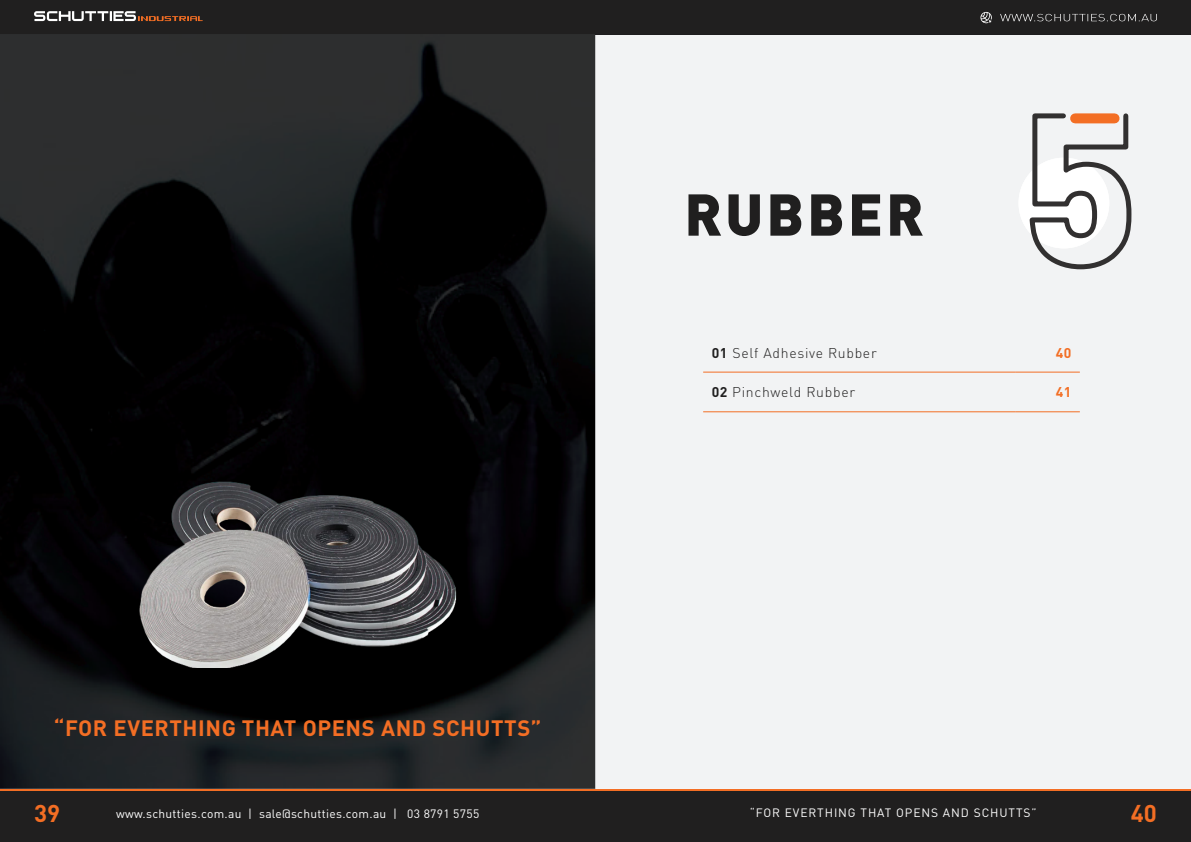
<style>
.page{position:relative;width:1191px;height:842px;background:#fff}
.page>*{position:absolute;margin:0;border:0;box-sizing:border-box;transform-origin:0 0}
.t1{font:900 58px "DIN Pro";letter-spacing:.05em;color:#201f1f}
.t2{font:700 24px "DIN Pro";color:#f36e24}
.t3{font:700 22px "DIN Pro";letter-spacing:.025em;color:#f36e24}
.t4{font:300 14px "DIN Pro";letter-spacing:.05em;color:#201f1f}
.t5{font:700 14px "DIN Pro";color:#f36e24}
.t6{font:12px "DIN Pro";letter-spacing:.025em;color:#fff}
.t7{font:12px "DIN Pro";letter-spacing:.075em;color:#fff}
.s1{font-weight:700}
</style>
<div class="page">
<div style="left:0;top:790px;width:595px;height:52px;background:#201f1f"></div>
<div style="left:595px;top:790px;width:596px;height:52px;background:#201f1f"></div>
<div style="left:561px;top:0;width:630px;height:34px;background:#201f1f"></div>
<div style="left:0;top:0;width:629px;height:34px;background:#201f1f"></div>
<hr style="left:561px;top:789px;width:630px;height:1px;background:#f36e24">
<hr style="left:0;top:789px;width:629px;height:1px;background:#f36e24">
<svg style="left:34px;top:11px;width:169px;height:10px"></svg>
<svg style="left:1000px;top:14px;width:157px;height:7px"></svg>
<svg style="left:980px;top:12px;width:12px;height:12px"></svg>
<img style="left:0;top:34px;width:595px;height:755px">
<img style="left:139px;top:482px;width:317px;height:185px">
<div style="left:595px;top:34px;width:596px;height:755px;background:#f2f3f4"></div>
<hr style="left:703px;top:412px;width:312px;height:1px;background:#f36e24">
<hr style="left:1015px;top:412px;width:64px;height:1px;background:#f36e24">
<hr style="left:703px;top:372px;width:312px;height:1px;background:#f36e24">
<hr style="left:1015px;top:372px;width:64px;height:1px;background:#f36e24">
<div style="left:1018px;top:158px;width:91px;height:90px;background:#fff;border-radius:50%"></div>
<svg style="left:1026px;top:111px;width:108px;height:161px"></svg>
<div style="left:1075px;top:113px;width:39px;height:10px;background:#f36e24"></div>
<h1 class="t1" style="left:684px;top:175px;width:241px">RUBBER</h1>
<h3 class="t3" style="left:54px;top:713px;width:489px">“FOR EVERTHING THAT OPENS AND SCHUTTS”</h3>
<p class="t4" style="left:711px;top:343px;width:167px"><span class="s1">01</span> Self Adhesive Rubber</p>
<p class="t5" style="left:1055px;top:343px;width:17px">40</p>
<p class="t4" style="left:711px;top:383px;width:145px"><span class="s1">02</span> Pinchweld Rubber</p>
<p class="t5" style="left:1055px;top:383px;width:17px">41</p>
<h2 class="t2" style="left:34px;top:797px;width:28px">39</h2>
<p class="t6" style="left:116px;top:805px;width:364px">www.schutties.com.au | sale@schutties.com.au | 03 8791 5755</p>
<p class="t7" style="left:749px;top:805px;width:288px">“FOR EVERTHING THAT OPENS AND SCHUTTS”</p>
<h2 class="t2" style="left:1130px;top:797px;width:28px">40</h2>
</div>
